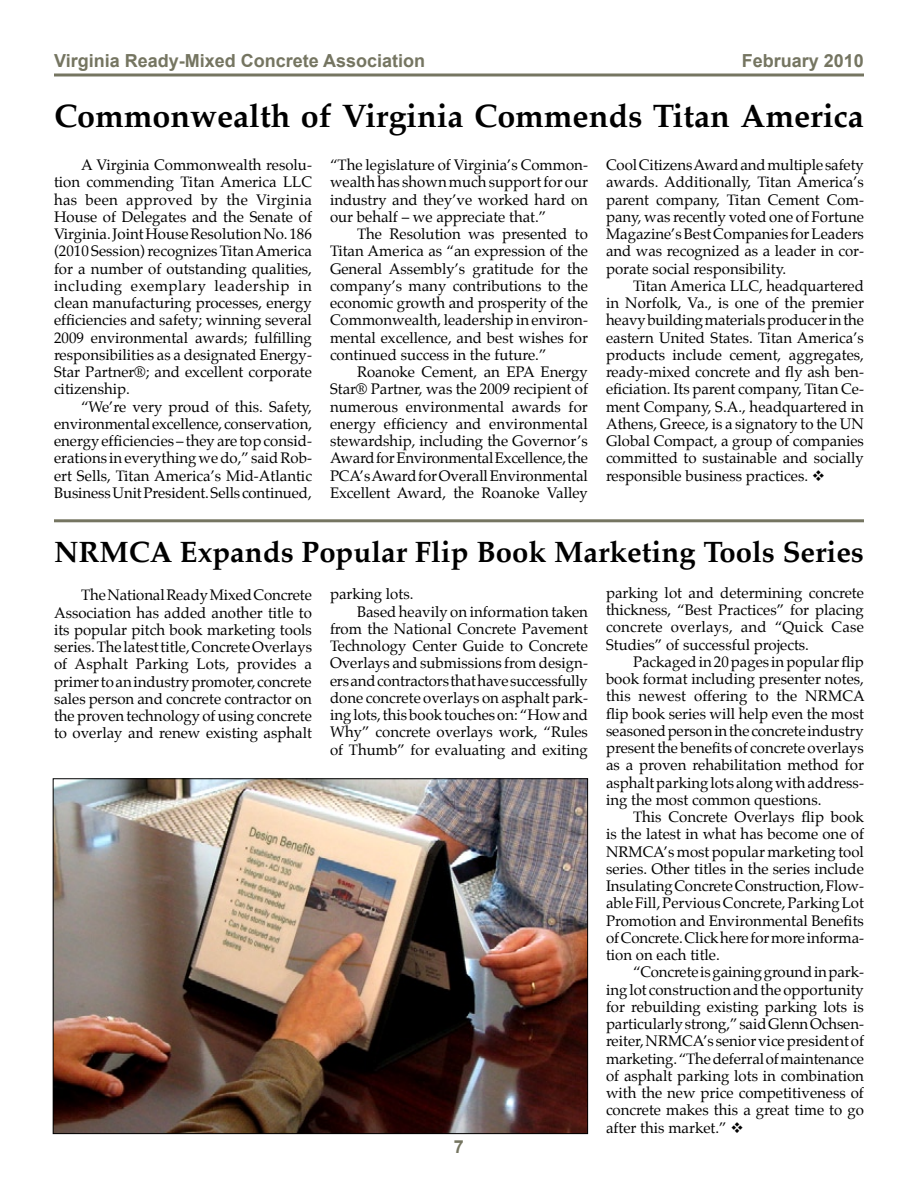
<style>
.page{position:relative;width:918px;height:1188px;background:#fff}
.page>*{position:absolute;margin:0;border:0;box-sizing:border-box;transform-origin:0 0}
.t1{font:700 32.25px "Palatino";color:#000}
.t2{font:700 29.25px "Palatino";color:#000}
.t3{font:700 18px "Arial";color:#757561}
.t4{font:15px/17.2px "Palatino";color:#000;text-align:justify}
</style>
<div class="page">
<hr style="left:54px;top:73px;width:810px;height:3px;background:#757561">
<hr style="left:54px;top:519px;width:810px;height:3px;background:#757561">
<img style="left:55px;top:780px;width:531px;height:352px">
<p class="t3" style="left:54px;top:49px;width:373px">Virginia Ready-Mixed Concrete Association</p>
<p class="t3" style="left:742px;top:49px;width:124px">February 201 0</p>
<h1 class="t1" style="left:54px;top:96px;width:811px">Commonwealth of Virginia Commends Titan America</h1>
<p class="t4" style="left:330px;top:158px;width:259px">“The legislature of Virginia’s Common&shy;wealth has shown much support for our industry and they’ve worked hard on our behalf – we appreciate that.”</p>
<p class="t4" style="left:330px;top:227px;width:260px;text-indent:27px">The Resolution was presented to Titan America as “an expression of the General Assembly’s gratitude for the company’s many contributions to the economic growth and prosperity of the Commonwealth, leadership in environ&shy;mental excellence, and best wishes for continued success in the future.”</p>
<p class="t4" style="left:330px;top:365px;width:260px;text-indent:27px">Roanoke Cement, an EPA Energy Star® Partner, was the 2009 recipient of numerous environmental awards for energy efficiency and environmental stewardship, including the Governor’s Award for Environmental Excellence, the PCA’s Award for Overall Environmental Excellent Award, the Roanoke Valley</p>
<p class="t4" style="left:54px;top:158px;width:260px;text-indent:27px">A Virginia Commonwealth resolu&shy;tion commending Titan America LLC has been approved by the Virginia House of Delegates and the Senate of Virginia. Joint House Resolution No. 186 (2010 Session) recognizes Titan America for a number of outstanding qualities, including exemplary leadership in clean manufacturing processes, energy efficiencies and safety; winning several 2009 environmental awards; fulfilling responsibilities as a designated Energy-Star Partner®; and excellent corporate citizenship.</p>
<p class="t4" style="left:54px;top:399px;width:260px;text-indent:27px">“We’re very proud of this. Safety, environmental excellence, conservation, energy efficiencies – they are top consid&shy;erations in everything we do,” said Rob&shy;ert Sells, Titan America’s Mid-Atlantic Business Unit President. Sells continued,</p>
<p class="t4" style="left:606px;top:158px;width:259px">Cool Citizens Award and multiple safety awards. Additionally, Titan America’s parent company, Titan Cement Com&shy;pany, was recently voted one of Fortune Magazine’s Best Companies for Leaders and was recognized as a leader in cor&shy;porate social responsibility.</p>
<p class="t4" style="left:606px;top:278px;width:260px;text-indent:27px">Titan America LLC, headquartered in Norfolk, Va., is one of the premier heavy building materials producer in the eastern United States. Titan America’s products include cement, aggregates, ready-mixed concrete and fly ash ben&shy;eficiation. Its parent company, Titan Ce&shy;ment Company, S.A., headquartered in Athens, Greece, is a signatory to the UN Global Compact, a group of companies committed to sustainable and socially responsible business practices. ❖</p>
<h2 class="t2" style="left:54px;top:534px;width:811px">NRMCA Expands Popular Flip Book Marketing Tools Series</h2>
<p class="t4" style="left:330px;top:587px;width:85px">parking lots.</p>
<p class="t4" style="left:357px;top:604px;width:232px">Based heavily on information taken</p>
<p class="t4" style="left:330px;top:621px;width:260px">from the National Concrete Pavement</p>
<p class="t4" style="left:330px;top:639px;width:259px">Technology Center Guide to Concrete</p>
<p class="t4" style="left:330px;top:656px;width:259px">Overlays and submissions from design-</p>
<p class="t4" style="left:330px;top:673px;width:259px">ers and contractors that have successfully</p>
<p class="t4" style="left:330px;top:690px;width:259px">done concrete overlays on asphalt park-</p>
<p class="t4" style="left:330px;top:708px;width:260px">ing lots, this book touches on: “How and</p>
<p class="t4" style="left:330px;top:725px;width:260px">Why” concrete overlays work, “Rules</p>
<p class="t4" style="left:330px;top:742px;width:259px">of Thumb” for evaluating and exiting</p>
<p class="t4" style="left:606px;top:585px;width:260px">parking lot and determining concrete thickness, “Best Practices” for placing concrete overlays, and “Quick Case Studies” of successful projects.</p>
<p class="t4" style="left:606px;top:654px;width:260px;text-indent:27px">Packaged in 20 pages in popular flip book format including presenter notes, this newest offering to the NRMCA flip book series will help even the most seasoned person in the concrete industry present the benefits of concrete overlays as a proven rehabilitation method for asphalt parking lots along with address&shy;ing the most common questions.</p>
<p class="t4" style="left:606px;top:810px;width:260px;text-indent:27px">This Concrete Overlays flip book is the latest in what has become one of NRMCA’s most popular marketing tool series. Other titles in the series include Insulating Concrete Construction, Flow&shy;able Fill, Pervious Concrete, Parking Lot Promotion and Environmental Benefits of Concrete. Click here for more informa&shy;tion on each title.</p>
<p class="t4" style="left:606px;top:965px;width:260px;text-indent:27px">“Concrete is gaining ground in park&shy;ing lot construction and the opportunity for rebuilding existing parking lots is particularly strong,” said Glenn Ochsen&shy;reiter, NRMCA’s senior vice president of marketing. “The deferral of maintenance of asphalt parking lots in combination with the new price competitiveness of concrete makes this a great time to go after this market.” ❖</p>
<p class="t4" style="left:54px;top:588px;width:260px;text-indent:27px">The National Ready Mixed Concrete Association has added another title to its popular pitch book marketing tools series. The latest title, Concrete Overlays of Asphalt Parking Lots, provides a primer to an industry promoter, concrete sales person and concrete contractor on the proven technology of using concrete to overlay and renew existing asphalt</p>
</div>
